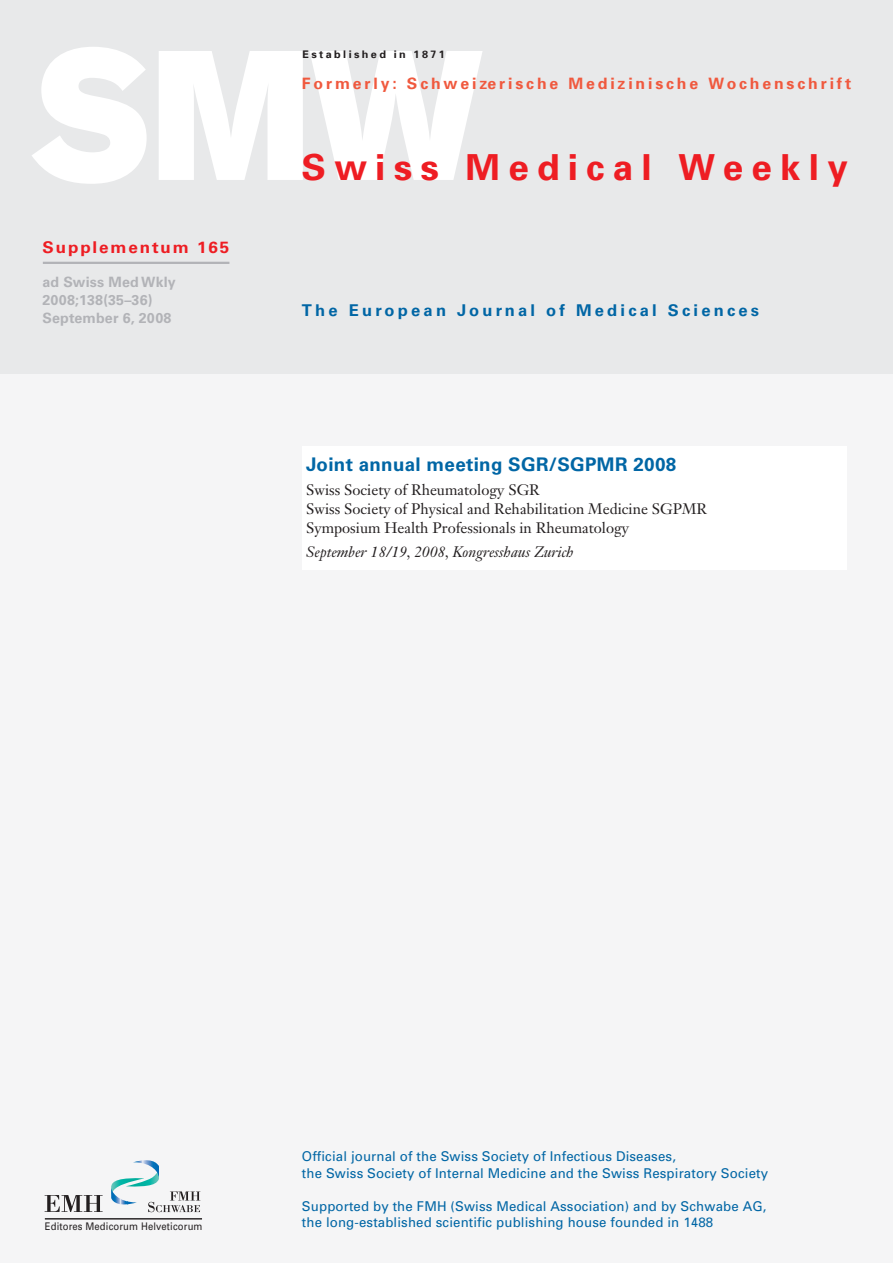
<style>
.page{position:relative;width:893px;height:1263px;background:#e8e9ea}
.page>*{position:absolute;margin:0;border:0;box-sizing:border-box;transform-origin:0 0}
.t1{font:700 36px "Univers";letter-spacing:.225em;color:#ee1d23}
.t2{font:700 18.75px "Univers LT Std";letter-spacing:.015em;color:#0166a5}
.t3{font:700 16.2px "Univers LT Std";letter-spacing:.195em;color:#0166a5}
.t4{font:700 16.2px "Univers LT Std";letter-spacing:.11em;color:#ee1d23;scale:1.05 1}
.t5{font:700 15.75px "Univers";letter-spacing:.185em;color:#f0593e}
.t6{font:15px/19.2px "Janson Text LT Std";color:#231f20}
.t7{font:italic 15px "Janson Text LT Std";color:#231f20}
.t8{font:700 14.25px/18px "Univers LT Std";letter-spacing:.01em;color:#b2b3b7}
.t9{font:13.5px/16.5px "Univers";letter-spacing:.01em;color:#0166a5}
.t10{font:10.5px "Univers";letter-spacing:.015em;color:#231f20;scale:.9 1}
.t11{font:700 10.5px "Univers";letter-spacing:.22em;color:#231f20}
</style>
<div class="page">
<div style="left:0;top:374px;width:893px;height:889px;background:#f5f5f6"></div>
<img style="left:111px;top:1178px;width:15px;height:9px">
<img style="left:111px;top:1187px;width:17px;height:18px">
<svg style="left:128px;top:1201px;width:9px;height:4px"></svg>
<img style="left:127px;top:1178px;width:17px;height:9px">
<img style="left:134px;top:1160px;width:25px;height:7px">
<svg style="left:45px;top:1195px;width:58px;height:17px"></svg>
<svg style="left:144px;top:1167px;width:56px;height:45px"></svg>
<hr style="left:45px;top:1218px;width:157px;height:1px;background:#231f20">
<div style="left:302px;top:446px;width:544px;height:124px;background:#fff"></div>
<svg style="left:32px;top:47px;width:115px;height:137px"></svg>
<svg style="left:159px;top:51px;width:144px;height:129px"></svg>
<svg style="left:310px;top:51px;width:173px;height:129px"></svg>
<hr style="left:43px;top:262px;width:186px;height:2px;background:#b2b3b7">
<p class="t11" style="left:302px;top:47px;width:144px">Established in 1871</p>
<p class="t5" style="left:302px;top:74px;width:551px">Formerly: Schweizerische Medizinische Wochenschrift</p>
<p class="t4" style="left:43px;top:238px;width:179px">Supplementum 165</p>
<p class="t8" style="left:43px;top:273px;width:135px">ad Swiss Med Wkly<br>2008;138(35–36)<br>September 6, 2008</p>
<h1 class="t1" style="left:302px;top:144px;width:548px">Swiss Medical Weekly</h1>
<p class="t3" style="left:302px;top:301px;width:459px">The European Journal of Medical Sciences</p>
<h2 class="t2" style="left:306px;top:453px;width:372px">Joint annual meeting SGR/SGPMR 2008</h2>
<p class="t6" style="left:306px;top:481px;width:403px">Swiss Society of Rheumatology SGR<br>Swiss Society of Physical and Rehabilitation Medicine SGPMR<br>Symposium Health Professionals in Rheumatology</p>
<p class="t7" style="left:306px;top:543px;width:269px">September 18/19, 2008, Kongresshaus Zurich</p>
<p class="t9" style="left:302px;top:1149px;width:468px">Official journal of the Swiss Society of Infectious Diseases,<br>the Swiss Society of Internal Medicine and the Swiss Respiratory Society</p>
<p class="t9" style="left:302px;top:1199px;width:466px">Supported by the FMH (Swiss Medical Association) and by Schwabe AG,</p>
<p class="t10" style="left:45px;top:1222px;width:177px">Editores Medicorum Helveticorum</p>
<p class="t9" style="left:302px;top:1215px;width:413px">the long-established scientific publishing house founded in 1488</p>
</div>
